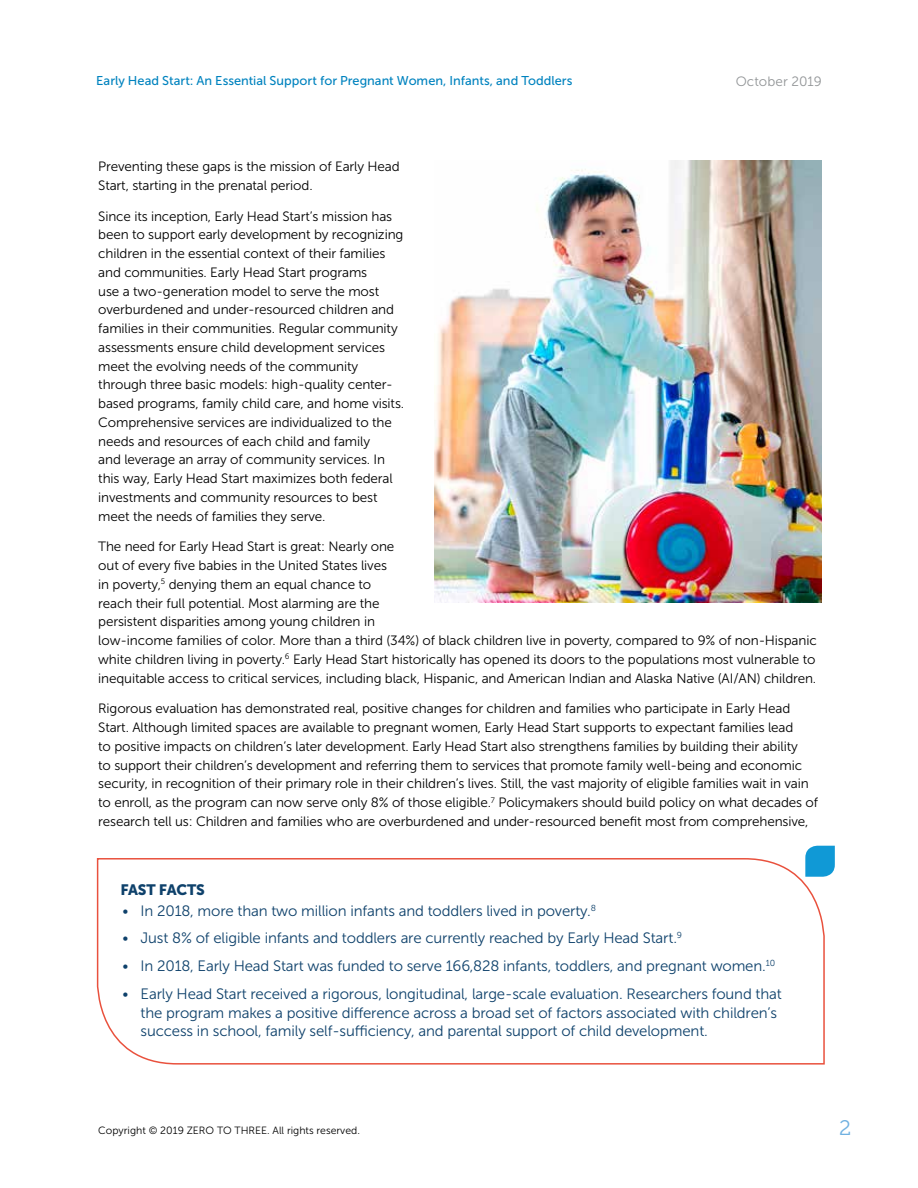
<style>
.page{position:relative;width:918px;height:1188px;background:#fff}
.page>*{position:absolute;margin:0;border:0;box-sizing:border-box;transform-origin:0 0}
.t1{font:21px "Museo Slab 300";color:#70b1e1}
.t2{font:15px/18.8px "Museo Sans 300";letter-spacing:-.01em;color:#0e416b}
.t3{font:15px "Museo Sans 900";letter-spacing:-.01em;color:#0e416b}
.t4{font:13.5px/18.8px "Museo Sans 300";letter-spacing:-.01em;color:#000}
.t5{font:13.5px "Museo Sans 300";letter-spacing:.01em;color:#929597}
.t6{font:12.75px "Museo Sans 500";color:#0083bf}
.t7{font:10.5px "Museo Sans 300";color:#000}
</style>
<div class="page">
<img style="left:434px;top:161px;width:388px;height:442px">
<svg style="left:805px;top:846px;width:30px;height:31px"></svg>
<svg style="left:96px;top:857px;width:730px;height:208px"></svg>
<p class="t6" style="left:96px;top:74px;width:478px">Early Head Start: An Essential Support for Pregnant Women, Infants, and Toddlers</p>
<p class="t5" style="left:736px;top:74px;width:88px">October 2019</p>
<p class="t4" style="left:98px;top:157px;width:303px">Preventing these gaps is the mission of Early Head<br>Start, starting in the prenatal period.</p>
<p class="t4" style="left:98px;top:207px;width:307px">Since its inception, Early Head Start’s mission has been to support early development by recognizing children in the essential context of their families and communities. Early Head Start programs<br>use a two-generation model to serve the most overburdened and under-resourced children and families in their communities. Regular community assessments ensure child development services meet the evolving needs of the community through three basic models: high-quality center&shy;based programs, family child care, and home visits.<br>Comprehensive services are individualized to the needs and resources of each child and family<br>and leverage an array of community services. In this way, Early Head Start maximizes both federal investments and community resources to best meet the needs of families they serve.</p>
<p class="t4" style="left:98px;top:537px;width:720px">The need for Early Head Start is great: Nearly one<br>out of every five babies in the United States lives<br>in poverty,<sup>5</sup> denying them an equal chance to<br>reach their full potential. Most alarming are the<br>persistent disparities among young children in<br>low-income families of color. More than a third (34%) of black children live in poverty, compared to 9% of non-Hispanic white children living in poverty.<sup>6</sup> Early Head Start historically has opened its doors to the populations most vulnerable to inequitable access to critical services, including black, Hispanic, and American Indian and Alaska Native (AI/AN) children.</p>
<p class="t4" style="left:98px;top:699px;width:721px">Rigorous evaluation has demonstrated real, positive changes for children and families who participate in Early Head Start. Although limited spaces are available to pregnant women, Early Head Start supports to expectant families lead<br>to positive impacts on children’s later development. Early Head Start also strengthens families by building their ability<br>to support their children’s development and referring them to services that promote family well-being and economic security, in recognition of their primary role in their children’s lives. Still, the vast majority of eligible families wait in vain to enroll, as the program can now serve only 8% of those eligible.<sup>7</sup> Policymakers should build policy on what decades of research tell us: Children and families who are overburdened and under-resourced benefit most from comprehensive,</p>
<p class="t3" style="left:120px;top:881px;width:86px">FAST FACTS</p>
<p class="t2" style="left:123px;top:901px;width:475px">• In 2018, more than two million infants and toddlers lived in poverty.<sup>8</sup></p>
<p class="t2" style="left:123px;top:929px;width:561px">• Just 8% of eligible infants and toddlers are currently reached by Early Head Start.<sup>9</sup></p>
<p class="t2" style="left:123px;top:957px;width:654px">• In 2018, Early Head Start was funded to serve 166,828 infants, toddlers, and pregnant women.<sup>10</sup></p>
<p class="t2" style="left:141px;top:985px;width:643px;text-indent:-18px">• Early Head Start received a rigorous, longitudinal, large-scale evaluation. Researchers found that the program makes a positive difference across a broad set of factors associated with children’s success in school, family self-sufficiency, and parental support of child development.</p>
<p class="t7" style="left:98px;top:1125px;width:263px">Copyright © 2019 ZERO TO THREE. All rights reserved.</p>
<h1 class="t1" style="left:839px;top:1116px;width:14px">2</h1>
</div>
